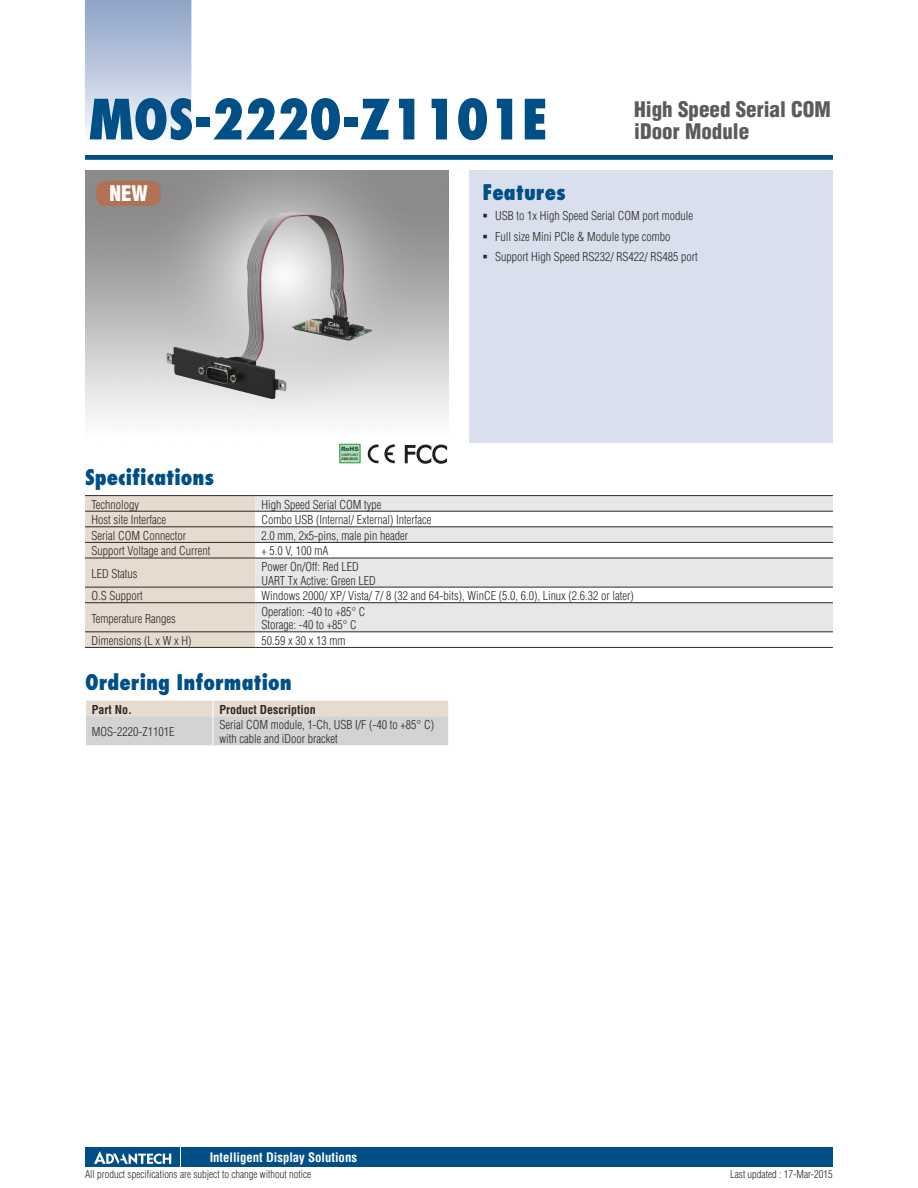
<style>
.page{position:relative;width:918px;height:1188px;background:#fff}
.page>*{position:absolute;margin:0;border:0;box-sizing:border-box;transform-origin:0 0}
.t1{font:800 condensed 54px "Futura";color:#004f86}
.t2{font:800 condensed 21px "Futura";color:#004f86}
.t3{font:900 condensed 21px/22.5px "Helvetica";color:#5b5b5e}
.t4{font:900 condensed 21px "Helvetica";color:#fff}
.t5{font:700 condensed 12.75px "Helvetica";color:#fff}
.t6{font:300 condensed 12px/13.5px "Helvetica";color:#2b2829}
.t7{font:700 condensed 12px "Helvetica";color:#2b2829}
.t8{font:300 condensed 10.5px "Helvetica";color:#2b2829}
.t9{font:900 6px "Arial";color:#17584c}
.t10{font:700 condensed 3.3px "Helvetica";color:#2b2829;scale:1.11 1}
.t11{font:700 condensed 3.3px "Helvetica";color:#156c3e;scale:1.04 1}
.s1{font-size:11.7px}
</style>
<div class="page">
<div style="left:85px;top:155px;width:748px;height:5px;background:#004f86"></div>
<div style="left:182px;top:1147px;width:651px;height:20px;background:#004f86"></div>
<div style="left:85px;top:1147px;width:95px;height:20px;background:#004f86"></div>
<svg style="left:94px;top:1151px;width:77px;height:13px"></svg>
<div style="left:470px;top:170px;width:363px;height:272px;background:#d9dfec"></div>
<img style="left:85px;top:170px;width:363px;height:250px">
<div style="left:85px;top:496px;width:170px;height:151px;background:#e7dbcf"></div>
<svg style="left:255px;top:496px;width:578px;height:135px;fill:#e6e7e8"></svg>
<hr style="left:85px;top:495px;width:170px;height:1px;background:#2b2829">
<hr style="left:255px;top:495px;width:578px;height:1px;background:#2b2829">
<hr style="left:85px;top:511px;width:170px;height:1px;background:#2b2829">
<hr style="left:255px;top:511px;width:578px;height:1px;background:#2b2829">
<hr style="left:85px;top:526px;width:170px;height:1px;background:#2b2829">
<hr style="left:255px;top:526px;width:578px;height:1px;background:#2b2829">
<hr style="left:85px;top:542px;width:170px;height:1px;background:#2b2829">
<hr style="left:255px;top:542px;width:578px;height:1px;background:#2b2829">
<hr style="left:85px;top:558px;width:170px;height:1px;background:#2b2829">
<hr style="left:255px;top:558px;width:578px;height:1px;background:#2b2829">
<hr style="left:85px;top:587px;width:170px;height:1px;background:#2b2829">
<hr style="left:255px;top:587px;width:578px;height:1px;background:#2b2829">
<hr style="left:85px;top:602px;width:170px;height:1px;background:#2b2829">
<hr style="left:85px;top:631px;width:170px;height:1px;background:#2b2829">
<hr style="left:85px;top:647px;width:170px;height:1px;background:#2b2829">
<hr style="left:255px;top:602px;width:578px;height:1px;background:#2b2829">
<hr style="left:255px;top:631px;width:578px;height:1px;background:#2b2829">
<hr style="left:255px;top:647px;width:578px;height:1px;background:#2b2829">
<div style="left:96px;top:181px;width:65px;height:25px;background:#b07253;border-radius:10px"></div>
<svg style="left:404px;top:444px;width:44px;height:20px"></svg>
<svg style="left:368px;top:444px;width:27px;height:20px"></svg>
<svg style="left:339px;top:444px;width:22px;height:19px"></svg>
<div style="left:340px;top:445px;width:20px;height:17px;background:#b8dbb4"></div>
<img style="left:166px;top:212px;width:169px;height:188px">
<svg style="left:86px;top:701px;width:363px;height:44px;background:#d8d6d2"></svg>
<h1 class="t1" style="left:89px;top:96px;width:461px">MOS-2220-Z1101E</h1>
<h2 class="t3" style="left:634px;top:100px;width:198px">High Speed Serial COM iDoor Module</h2>
<h2 class="t4" style="left:109px;top:185px;width:40px">NEW</h2>
<p class="t9" style="left:341px;top:446px;width:19px">RoHS</p>
<p class="t11" style="left:341px;top:453px;width:18px">COMPLIANT</p>
<p class="t10" style="left:342px;top:458px;width:17px">2002/95/EC</p>
<h2 class="t2" style="left:482px;top:180px;width:85px">Features</h2>
<p class="t6" style="left:495px;top:206px;width:204px;line-height:20.7px">USB to 1x High Speed Serial COM port module<br>Full size Mini PCIe &amp; Module type combo<br>Support High Speed RS232/ RS422/ RS485 port</p>
<h2 class="t2" style="left:85px;top:468px;width:131px">Specifications</h2>
<p class="t6" style="left:91px;top:499px;width:49px">Technology</p>
<p class="t6" style="left:261px;top:499px;width:121px">High Speed Serial COM type</p>
<p class="t6" style="left:91px;top:514px;width:76px">Host site Interface</p>
<p class="t6" style="left:261px;top:514px;width:171px">Combo USB (Internal/ External) Interface</p>
<p class="t6" style="left:91px;top:530px;width:96px">Serial COM Connector</p>
<p class="t6" style="left:261px;top:530px;width:148px">2.0 mm, 2x5-pins, male pin header</p>
<p class="t6" style="left:91px;top:545px;width:121px">Support Voltage and Current</p>
<p class="t6" style="left:261px;top:545px;width:68px">+ 5.0 V, 100 mA</p>
<p class="t6" style="left:91px;top:568px;width:47px">LED Status</p>
<p class="t6" style="left:261px;top:561px;width:116px">Power On/Off: Red LED<br>UART Tx Active: Green LED</p>
<p class="t6" style="left:91px;top:590px;width:53px">O.S Support</p>
<p class="t6" style="left:261px;top:590px;width:374px">Windows 2000/ XP/ Vista/ 7/ 8 (32 and 64-bits), WinCE (5.0, 6.0), Linux (2.6.32 or later)</p>
<p class="t6" style="left:91px;top:612px;width:86px">Temperature Ranges</p>
<p class="t6" style="left:261px;top:606px;width:105px">Operation: -40 to +85<span class="s1">° C<br></span>Storage: -40 to +85<span class="s1">° C</span></p>
<p class="t6" style="left:91px;top:635px;width:101px">Dimensions (L x W x H)</p>
<p class="t6" style="left:261px;top:635px;width:85px">50.59 x 30 x 13 mm</p>
<h2 class="t2" style="left:85px;top:673px;width:208px">Ordering Information</h2>
<p class="t7" style="left:92px;top:705px;width:42px">Part No.</p>
<p class="t7" style="left:219px;top:705px;width:98px">Product Description</p>
<p class="t6" style="left:92px;top:726px;width:84px">MOS-2220-Z1101E</p>
<p class="t6" style="left:219px;top:719px;width:216px">Serial COM module, 1-Ch, USB I/F (-40 to +85° C) with cable and iDoor bracket</p>
<p class="t5" style="left:210px;top:1152px;width:149px">Intelligent Display Solutions</p>
<p class="t5" style="left:210px;top:1152px;width:153px">Embedded M2M/IoT Modules</p>
<p class="t8" style="left:85px;top:1170px;width:228px">All product specifications are subject to change without notice</p>
<p class="t8" style="left:730px;top:1170px;width:104px">Last updated : 17-Mar-2015</p>
</div>
